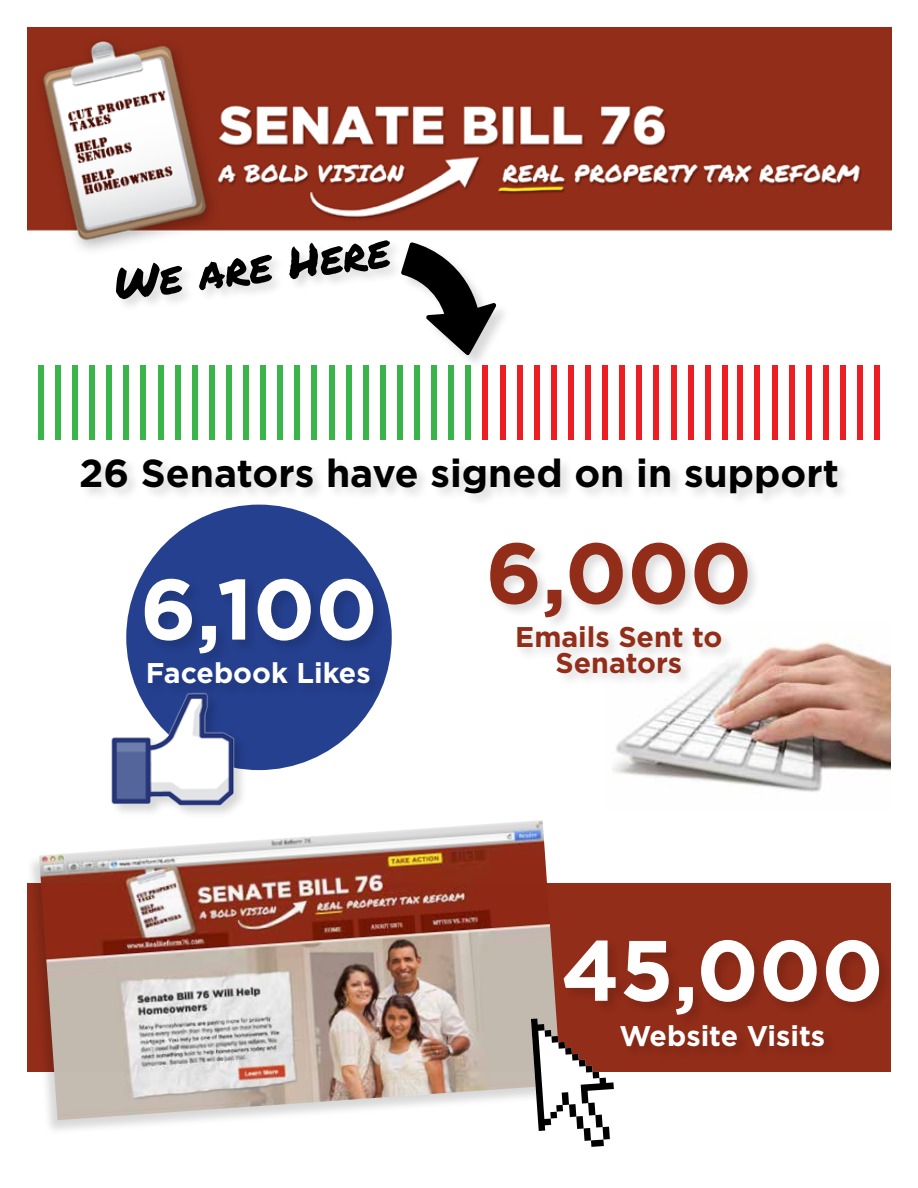
<style>
.page{position:relative;width:918px;height:1188px;background:#fff}
.page>*{position:absolute;margin:0;border:0;box-sizing:border-box;transform-origin:0 0}
.t1{font:700 85.5px "Gotham";color:#fff}
.t2{font:700 85.5px "Gotham";color:#922d19}
.t3{font:45px "Permanent Marker";color:#000}
.t4{font:700 39px "Gotham";color:#000}
.t5{font:700 28.5px "Gotham";color:#fff}
.t6{font:700 28.5px/25.5px "Gotham";color:#922d19;text-align:center}
</style>
<div class="page">
<img style="left:27px;top:27px;width:864px;height:223px">
<div style="left:722px;top:365px;width:6px;height:75px;background:#ed1d24"></div>
<div style="left:705px;top:365px;width:6px;height:75px;background:#ed1d24"></div>
<div style="left:688px;top:365px;width:5px;height:75px;background:#ed1d24"></div>
<div style="left:671px;top:365px;width:5px;height:75px;background:#ed1d24"></div>
<div style="left:654px;top:365px;width:5px;height:75px;background:#ed1d24"></div>
<div style="left:637px;top:365px;width:5px;height:75px;background:#ed1d24"></div>
<div style="left:619px;top:365px;width:6px;height:75px;background:#ed1d24"></div>
<div style="left:602px;top:365px;width:6px;height:75px;background:#ed1d24"></div>
<div style="left:585px;top:365px;width:6px;height:75px;background:#ed1d24"></div>
<div style="left:568px;top:365px;width:6px;height:75px;background:#ed1d24"></div>
<div style="left:551px;top:365px;width:6px;height:75px;background:#ed1d24"></div>
<div style="left:534px;top:365px;width:6px;height:75px;background:#ed1d24"></div>
<div style="left:517px;top:365px;width:5px;height:75px;background:#ed1d24"></div>
<div style="left:500px;top:365px;width:5px;height:75px;background:#ed1d24"></div>
<div style="left:483px;top:365px;width:5px;height:75px;background:#ed1d24"></div>
<div style="left:466px;top:365px;width:5px;height:75px;background:#39b44a"></div>
<div style="left:448px;top:365px;width:6px;height:75px;background:#39b44a"></div>
<div style="left:431px;top:365px;width:6px;height:75px;background:#39b44a"></div>
<div style="left:414px;top:365px;width:6px;height:75px;background:#39b44a"></div>
<div style="left:397px;top:365px;width:6px;height:75px;background:#39b44a"></div>
<div style="left:380px;top:365px;width:6px;height:75px;background:#39b44a"></div>
<div style="left:363px;top:365px;width:6px;height:75px;background:#39b54a"></div>
<div style="left:346px;top:365px;width:5px;height:75px;background:#39b54a"></div>
<div style="left:329px;top:365px;width:5px;height:75px;background:#39b54a"></div>
<div style="left:312px;top:365px;width:5px;height:75px;background:#39b54a"></div>
<div style="left:295px;top:365px;width:5px;height:75px;background:#39b54a"></div>
<div style="left:277px;top:365px;width:6px;height:75px;background:#39b54a"></div>
<div style="left:260px;top:365px;width:6px;height:75px;background:#39b54a"></div>
<div style="left:243px;top:365px;width:6px;height:75px;background:#39b54a"></div>
<div style="left:226px;top:365px;width:6px;height:75px;background:#39b54a"></div>
<div style="left:209px;top:365px;width:6px;height:75px;background:#39b54a"></div>
<div style="left:192px;top:365px;width:6px;height:75px;background:#39b54a"></div>
<div style="left:175px;top:365px;width:5px;height:75px;background:#39b54a"></div>
<div style="left:158px;top:365px;width:5px;height:75px;background:#39b54a"></div>
<div style="left:141px;top:365px;width:5px;height:75px;background:#39b54a"></div>
<div style="left:124px;top:365px;width:5px;height:75px;background:#39b54a"></div>
<div style="left:106px;top:365px;width:6px;height:75px;background:#39b54a"></div>
<div style="left:89px;top:365px;width:6px;height:75px;background:#39b54a"></div>
<div style="left:72px;top:365px;width:6px;height:75px;background:#39b54a"></div>
<div style="left:55px;top:365px;width:6px;height:75px;background:#39b54a"></div>
<div style="left:38px;top:365px;width:6px;height:75px;background:#39b54a"></div>
<div style="left:874px;top:365px;width:6px;height:75px;background:#ed1d24"></div>
<div style="left:857px;top:365px;width:6px;height:75px;background:#ed1d24"></div>
<div style="left:840px;top:365px;width:6px;height:75px;background:#ed1d24"></div>
<div style="left:823px;top:365px;width:6px;height:75px;background:#ed1d24"></div>
<div style="left:806px;top:365px;width:6px;height:75px;background:#ed1d24"></div>
<div style="left:789px;top:365px;width:5px;height:75px;background:#ed1d24"></div>
<div style="left:772px;top:365px;width:5px;height:75px;background:#ed1d24"></div>
<div style="left:755px;top:365px;width:5px;height:75px;background:#ed1d24"></div>
<div style="left:738px;top:365px;width:5px;height:75px;background:#ed1d24"></div>
<div style="left:114px;top:239px;width:290px;height:74px;background:#000;opacity:.14"></div>
<div style="left:401px;top:242px;width:110px;height:128px;background:#000;opacity:.15"></div>
<svg style="left:401px;top:242px;width:95px;height:113px"></svg>
<div style="left:79px;top:456px;width:773px;height:52px;background:#000;opacity:.14"></div>
<div style="left:126px;top:505px;width:266px;height:265px;background:#25408f;border-radius:50%"></div>
<img style="left:111px;top:677px;width:146px;height:137px">
<div style="left:143px;top:576px;width:244px;height:90px;background:#000;opacity:.14"></div>
<div style="left:146px;top:661px;width:237px;height:37px;background:#233e8b"></div>
<div style="left:27px;top:883px;width:864px;height:189px;background:#922d19"></div>
<div style="left:25px;top:820px;width:538px;height:315px;background:#000;opacity:.16"></div>
<img style="left:39px;top:820px;width:522px;height:300px">
<svg style="left:531px;top:1018px;width:83px;height:129px"></svg>
<div style="left:562px;top:938px;width:331px;height:90px;background:#000;opacity:.14"></div>
<img style="left:612px;top:640px;width:278px;height:152px">
<div style="left:619px;top:1024px;width:219px;height:36px;background:#8d2b18"></div>
<div style="left:488px;top:540px;width:274px;height:90px;background:#000;opacity:.14"></div>
<div style="left:515px;top:624px;width:220px;height:63px;background:#f7f7f7"></div>
<p class="t3" style="left:110px;top:251px;width:279px;rotate:-7deg">We are Here</p>
<p class="t4" style="left:79px;top:447px;width:761px">26 Senators have signed on in support</p>
<h1 class="t1" style="left:140px;top:553px;width:239px">6,100</h1>
<p class="t5" style="left:146px;top:654px;width:226px">Facebook Likes</p>
<h1 class="t2" style="left:486px;top:517px;width:268px">6,000</h1>
<p class="t6" style="left:515px;top:624px;width:209px">Emails Sent to<br>Senators</p>
<h1 class="t1" style="left:561px;top:914px;width:324px">45,000</h1>
<p class="t5" style="left:620px;top:1017px;width:207px">Website Visits</p>
</div>
